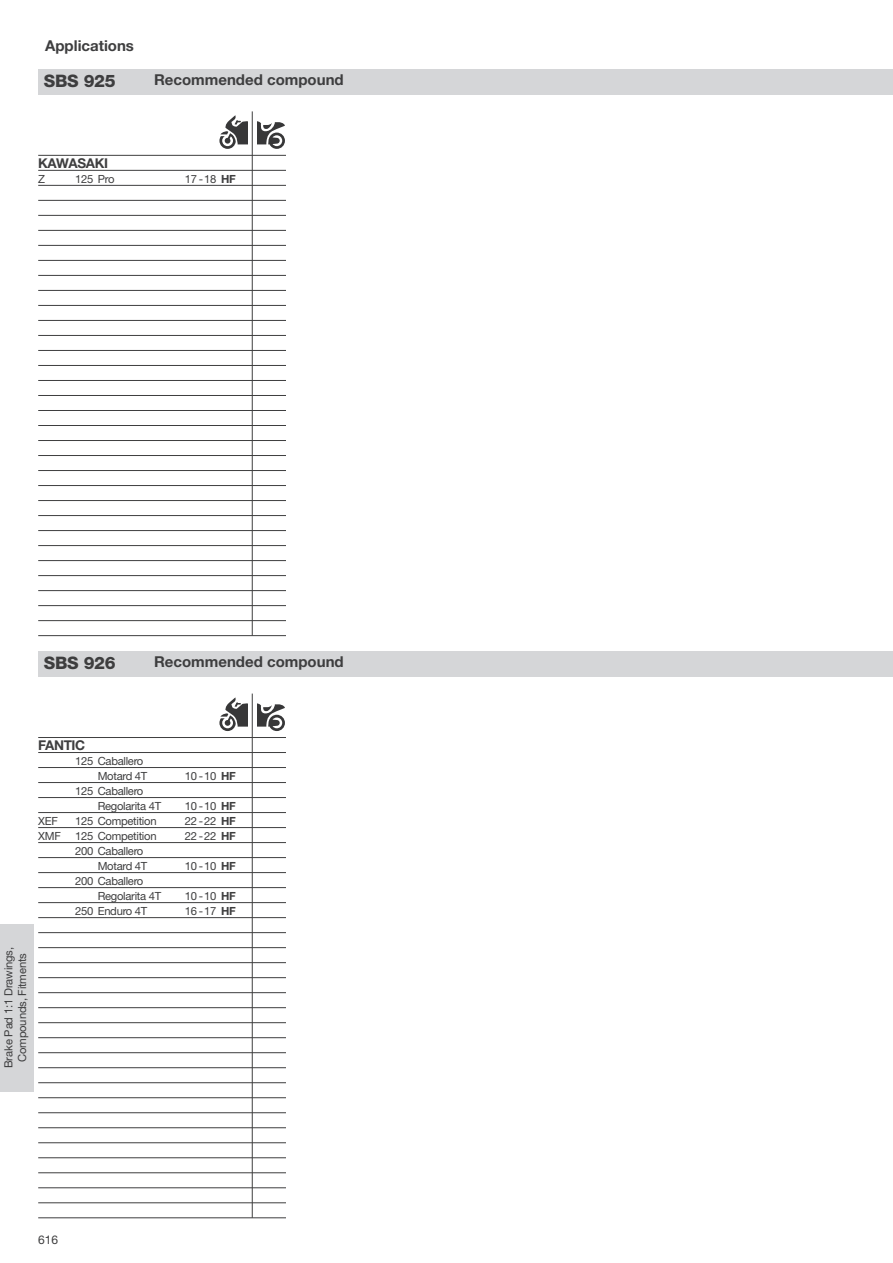
<style>
.page{position:relative;width:893px;height:1263px;background:#fff}
.page>*{position:absolute;margin:0;border:0;box-sizing:border-box;transform-origin:0 0}
.t1{font:800 17.25px "Helvetica Neue LT Std";letter-spacing:-.015em;color:#3e3e3f}
.t2{font:700 15px "Helvetica Neue LT Std";color:#3e3e3f}
.t3{font:700 13.5px "Helvetica Neue LT Std";letter-spacing:-.025em;color:#3e3e3f}
.t4{font:12px "Helvetica Neue LT Std";color:#3e3e3f}
.t5{font:11.25px/15px "Helvetica Neue LT Std";letter-spacing:-.025em;color:#3e3e3f}
.s1{font-weight:700}
</style>
<div class="page">
<hr style="left:252px;top:111px;width:1px;height:525px;background:#3e3e3f">
<hr style="left:38px;top:155px;width:770px;height:1px;background:#3e3e3f">
<hr style="left:38px;top:170px;width:770px;height:1px;background:#3e3e3f">
<hr style="left:38px;top:185px;width:770px;height:1px;background:#3e3e3f">
<hr style="left:38px;top:200px;width:770px;height:1px;background:#3e3e3f">
<hr style="left:38px;top:215px;width:770px;height:1px;background:#3e3e3f">
<hr style="left:38px;top:230px;width:770px;height:1px;background:#3e3e3f">
<hr style="left:38px;top:245px;width:770px;height:1px;background:#3e3e3f">
<hr style="left:38px;top:260px;width:770px;height:1px;background:#3e3e3f">
<hr style="left:38px;top:275px;width:770px;height:1px;background:#3e3e3f">
<hr style="left:38px;top:290px;width:770px;height:1px;background:#3e3e3f">
<hr style="left:38px;top:305px;width:770px;height:1px;background:#3e3e3f">
<hr style="left:38px;top:320px;width:770px;height:1px;background:#3e3e3f">
<hr style="left:38px;top:335px;width:770px;height:1px;background:#3e3e3f">
<hr style="left:38px;top:350px;width:770px;height:1px;background:#3e3e3f">
<hr style="left:38px;top:365px;width:770px;height:1px;background:#3e3e3f">
<hr style="left:38px;top:380px;width:770px;height:1px;background:#3e3e3f">
<hr style="left:38px;top:395px;width:770px;height:1px;background:#3e3e3f">
<hr style="left:38px;top:410px;width:770px;height:1px;background:#3e3e3f">
<hr style="left:38px;top:425px;width:770px;height:1px;background:#3e3e3f">
<hr style="left:38px;top:440px;width:770px;height:1px;background:#3e3e3f">
<hr style="left:38px;top:455px;width:770px;height:1px;background:#3e3e3f">
<hr style="left:38px;top:470px;width:770px;height:1px;background:#3e3e3f">
<hr style="left:38px;top:485px;width:770px;height:1px;background:#3e3e3f">
<hr style="left:38px;top:500px;width:770px;height:1px;background:#3e3e3f">
<hr style="left:38px;top:515px;width:770px;height:1px;background:#3e3e3f">
<hr style="left:38px;top:530px;width:770px;height:1px;background:#3e3e3f">
<hr style="left:38px;top:545px;width:770px;height:1px;background:#3e3e3f">
<hr style="left:38px;top:560px;width:770px;height:1px;background:#3e3e3f">
<hr style="left:38px;top:575px;width:770px;height:1px;background:#3e3e3f">
<hr style="left:38px;top:590px;width:770px;height:1px;background:#3e3e3f">
<hr style="left:38px;top:605px;width:770px;height:1px;background:#3e3e3f">
<hr style="left:38px;top:620px;width:770px;height:1px;background:#3e3e3f">
<hr style="left:38px;top:635px;width:770px;height:1px;background:#3e3e3f">
<div style="left:38px;top:69px;width:94px;height:25px;background:#d5d6d8"></div>
<div style="left:128px;top:69px;width:765px;height:25px;background:#d5d6d8"></div>
<div style="left:38px;top:651px;width:94px;height:26px;background:#d5d6d8"></div>
<div style="left:128px;top:651px;width:765px;height:26px;background:#d5d6d8"></div>
<hr style="left:252px;top:694px;width:1px;height:524px;background:#3e3e3f">
<hr style="left:38px;top:737px;width:770px;height:1px;background:#3e3e3f">
<hr style="left:38px;top:752px;width:770px;height:1px;background:#3e3e3f">
<hr style="left:38px;top:767px;width:770px;height:1px;background:#3e3e3f">
<hr style="left:38px;top:782px;width:770px;height:1px;background:#3e3e3f">
<hr style="left:38px;top:797px;width:770px;height:1px;background:#3e3e3f">
<hr style="left:38px;top:812px;width:770px;height:1px;background:#3e3e3f">
<hr style="left:38px;top:827px;width:770px;height:1px;background:#3e3e3f">
<hr style="left:38px;top:842px;width:770px;height:1px;background:#3e3e3f">
<hr style="left:38px;top:857px;width:770px;height:1px;background:#3e3e3f">
<hr style="left:38px;top:872px;width:770px;height:1px;background:#3e3e3f">
<hr style="left:38px;top:887px;width:770px;height:1px;background:#3e3e3f">
<hr style="left:38px;top:902px;width:770px;height:1px;background:#3e3e3f">
<hr style="left:38px;top:917px;width:770px;height:1px;background:#3e3e3f">
<hr style="left:38px;top:932px;width:770px;height:1px;background:#3e3e3f">
<hr style="left:38px;top:947px;width:770px;height:1px;background:#3e3e3f">
<hr style="left:38px;top:962px;width:770px;height:1px;background:#3e3e3f">
<hr style="left:38px;top:977px;width:770px;height:1px;background:#3e3e3f">
<hr style="left:38px;top:992px;width:770px;height:1px;background:#3e3e3f">
<hr style="left:38px;top:1007px;width:770px;height:1px;background:#3e3e3f">
<hr style="left:38px;top:1022px;width:770px;height:1px;background:#3e3e3f">
<hr style="left:38px;top:1037px;width:770px;height:1px;background:#3e3e3f">
<hr style="left:38px;top:1052px;width:770px;height:1px;background:#3e3e3f">
<hr style="left:38px;top:1067px;width:770px;height:1px;background:#3e3e3f">
<hr style="left:38px;top:1082px;width:770px;height:1px;background:#3e3e3f">
<hr style="left:38px;top:1097px;width:770px;height:1px;background:#3e3e3f">
<hr style="left:38px;top:1112px;width:770px;height:1px;background:#3e3e3f">
<hr style="left:38px;top:1127px;width:770px;height:1px;background:#3e3e3f">
<hr style="left:38px;top:1142px;width:770px;height:1px;background:#3e3e3f">
<hr style="left:38px;top:1157px;width:770px;height:1px;background:#3e3e3f">
<hr style="left:38px;top:1172px;width:770px;height:1px;background:#3e3e3f">
<hr style="left:38px;top:1187px;width:770px;height:1px;background:#3e3e3f">
<hr style="left:38px;top:1202px;width:770px;height:1px;background:#3e3e3f">
<hr style="left:38px;top:1217px;width:770px;height:1px;background:#3e3e3f">
<svg style="left:219px;top:115px;width:28px;height:34px"></svg>
<svg style="left:257px;top:121px;width:28px;height:28px"></svg>
<svg style="left:219px;top:697px;width:28px;height:34px"></svg>
<svg style="left:257px;top:703px;width:28px;height:28px"></svg>
<div style="left:0;top:924px;width:34px;height:167px;background:#d5d6d8"></div>
<div style="left:286px;top:105px;width:544px;height:540px;background:#fff"></div>
<div style="left:286px;top:685px;width:544px;height:542px;background:#fff"></div>
<h2 class="t2" style="left:45px;top:40px;width:90px">Applications</h2>
<h1 class="t1" style="left:44px;top:71px;width:73px">SBS 925</h1>
<h2 class="t2" style="left:154px;top:74px;width:191px">Recommended compound</h2>
<p class="t3" style="left:38px;top:158px;width:71px">KAWASAKI</p>
<p class="t5" style="left:38px;top:172px;width:8px">Z</p>
<p class="t5" style="left:75px;top:172px;width:41px">125 Pro</p>
<p class="t5" style="left:185px;top:172px;width:52px">17 -18 <span class="s1">HF</span></p>
<h1 class="t1" style="left:44px;top:653px;width:73px">SBS 926</h1>
<h2 class="t2" style="left:154px;top:656px;width:191px">Recommended compound</h2>
<p class="t3" style="left:38px;top:740px;width:49px">FANTIC</p>
<p class="t5" style="left:98px;top:754px;width:51px;text-indent:-22px">125 Caballero<br>Motard 4T</p>
<p class="t5" style="left:98px;top:784px;width:65px;text-indent:-22px">125 Caballero<br>Regolarita 4T</p>
<p class="t5" style="left:185px;top:769px;width:52px">10 -10 <span class="s1">HF</span></p>
<p class="t5" style="left:185px;top:799px;width:52px">10 -10 <span class="s1">HF</span></p>
<p class="t5" style="left:38px;top:814px;width:21px">XEF</p>
<p class="t5" style="left:75px;top:814px;width:83px">125 Competition</p>
<p class="t5" style="left:185px;top:814px;width:52px">22 -22 <span class="s1">HF</span></p>
<p class="t5" style="left:38px;top:829px;width:24px">XMF</p>
<p class="t5" style="left:75px;top:829px;width:83px">125 Competition</p>
<p class="t5" style="left:185px;top:829px;width:52px">22 -22 <span class="s1">HF</span></p>
<p class="t5" style="left:98px;top:844px;width:51px;text-indent:-22px">200 Caballero<br>Motard 4T</p>
<p class="t5" style="left:185px;top:859px;width:52px">10 -10 <span class="s1">HF</span></p>
<p class="t5" style="left:98px;top:874px;width:65px;text-indent:-22px">200 Caballero<br>Regolarita 4T</p>
<p class="t5" style="left:185px;top:889px;width:52px">10 -10 <span class="s1">HF</span></p>
<p class="t5" style="left:75px;top:904px;width:74px">250 Enduro 4T</p>
<p class="t5" style="left:185px;top:904px;width:52px">16 -17 <span class="s1">HF</span></p>
<p class="t5" style="left:3px;top:1068px;width:122px;line-height:13.5px;text-align:center;rotate:-90deg">Brake Pad 1:1 Drawings,<br>Compounds, Fitments</p>
<p class="t4" style="left:38px;top:1236px;width:22px">616</p>
</div>
